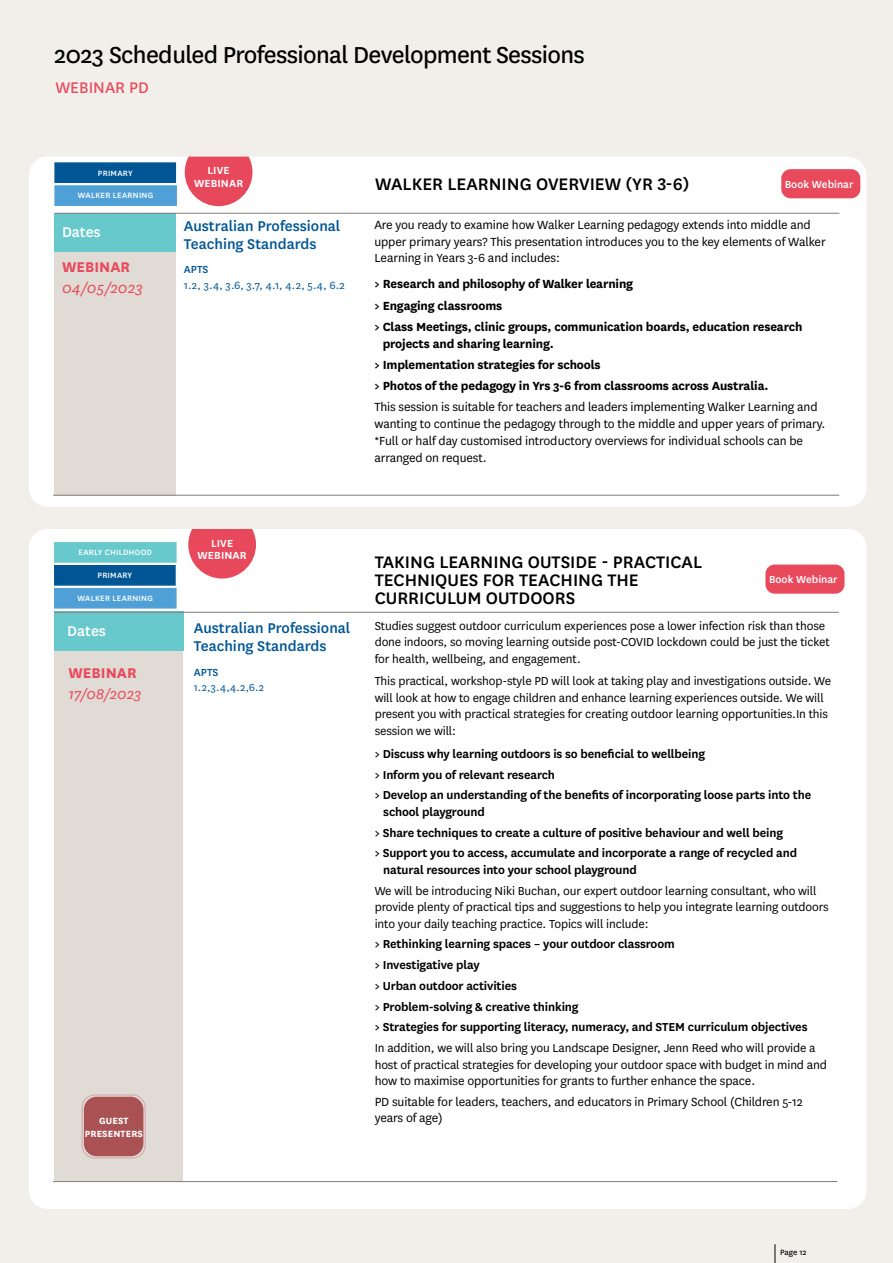
<style>
.page{position:relative;width:893px;height:1263px;background:#f2efeb}
.page>*{position:absolute;margin:0;border:0;box-sizing:border-box;transform-origin:0 0}
.t1{font:27px "National";letter-spacing:-.025em;color:#000}
.t2{font:500 19.5px/18px "National";color:#000}
.t3{font:18px "National";color:#e84a5c}
.t4{font:italic 16.8px "National";color:#e84a5c}
.t5{font:500 16.5px/18px "National";color:#005695}
.t6{font:700 16.5px "National";color:#e84a5c}
.t7{font:500 16.5px "National";color:#fff}
.t8{font:italic 16.5px "National";color:#e84a5c}
.t9{font:13.8px/16.8px "National";letter-spacing:-.01em;color:#000}
.t10{font:700 13.8px/21.1px "National";letter-spacing:-.01em;color:#000}
.t11{font:13.5px/16.5px "National";letter-spacing:-.01em;color:#000}
.t12{font:600 13.5px/20.7px "National";letter-spacing:-.01em;color:#000}
.t13{font:12.3px "National";color:#005695}
.t14{font:500 12px "National";color:#fff}
.t15{font:600 12px/12.3px "National";letter-spacing:.01em;color:#fff;text-align:center}
.t16{font:12px "National";color:#005695}
.t17{font:500 12px "National";color:#005695}
.t18{font:700 10.5px/12.6px "National";letter-spacing:.01em;color:#fff;text-align:center}
.t19{font:500 9px "National";letter-spacing:.025em;color:#fff}
.t20{font:9px "National";color:#000}
.s1{font-size:13.8px}
</style>
<div class="page">
<svg style="left:775px;top:1244px;width:1px;height:19px"></svg>
<div style="left:30px;top:157px;width:836px;height:349px;background:#fff;border-radius:18px"></div>
<div style="left:29px;top:157px;width:837px;height:350px;border:2px solid #fff;border-radius:18px"></div>
<div style="left:54px;top:213px;width:122px;height:39px;background:#68c9cc"></div>
<div style="left:54px;top:252px;width:122px;height:243px;background:#e1dbd5"></div>
<hr style="left:54px;top:213px;width:785px;height:1px;background:#817c77">
<hr style="left:53px;top:495px;width:786px;height:1px;background:#817c77">
<div style="left:782px;top:170px;width:78px;height:28px;background:#e84a5c;border-radius:9px"></div>
<div style="left:781px;top:169px;width:79px;height:29px;border:2px solid #e84a5c;border-radius:9px"></div>
<div style="left:54px;top:162px;width:122px;height:21px;background:#005695;border:2px solid #005695"></div>
<div style="left:54px;top:185px;width:123px;height:21px;background:#50a0d8;border:2px solid #50a0d8"></div>
<svg style="left:185px;top:157px;width:67px;height:49px;background:#eb6373"></svg>
<div style="left:30px;top:530px;width:836px;height:678px;background:#fff;border-radius:18px"></div>
<div style="left:54px;top:612px;width:130px;height:39px;background:#68c9cc"></div>
<div style="left:54px;top:651px;width:128px;height:530px;background:#e1dbd5"></div>
<hr style="left:54px;top:612px;width:785px;height:1px;background:#817c77">
<hr style="left:53px;top:1181px;width:784px;height:1px;background:#817c77">
<div style="left:54px;top:565px;width:122px;height:21px;background:#005695;border:2px solid #005695"></div>
<div style="left:766px;top:565px;width:78px;height:28px;background:#e84a5c;border-radius:9px"></div>
<div style="left:765px;top:564px;width:79px;height:30px;border:2px solid #e84a5c;border-radius:9px"></div>
<div style="left:54px;top:588px;width:123px;height:21px;background:#50a0d8;border:2px solid #50a0d8"></div>
<div style="left:54px;top:542px;width:123px;height:21px;background:#68c9cc;border:2px solid #68c9cc"></div>
<svg style="left:188px;top:529px;width:68px;height:49px;background:#eb6474"></svg>
<div style="left:84px;top:1097px;width:59px;height:59px;background:#a95153;border-radius:13px"></div>
<div style="left:82px;top:1094px;width:64px;height:64px;border:1px solid #d1a3a4;border-radius:13px"></div>
<h1 class="t1" style="left:54px;top:37px;width:532px">2023 Scheduled Professional Development Sessions</h1>
<h3 class="t3" style="left:55px;top:75px;width:95px">WEBINAR PD</h3>
<p class="t19" style="left:98px;top:167px;width:36px">PRIMARY</p>
<p class="t19" style="left:78px;top:190px;width:77px">WALKER LEARNING</p>
<p class="t7" style="left:62px;top:221px;width:40px">Dates</p>
<p class="t6" style="left:62px;top:255px;width:70px">WEBINAR</p>
<p class="t4" style="left:62px;top:277px;width:82px">04/05/2023</p>
<p class="t15" style="left:194px;top:164px;width:51px">LIVE<br>WEBINAR</p>
<p class="t5" style="left:184px;top:216px;width:158px">Australian Professional<br>Teaching Standards</p>
<p class="t17" style="left:184px;top:262px;width:26px">APTS</p>
<p class="t13" style="left:184px;top:277px;width:163px">1.2, 3.4, 3.6, 3.7, 4.1, 4.2, 5.4, 6.2</p>
<h2 class="t2" style="left:375px;top:174px;width:316px">WALKER LEARNING OVERVIEW (YR 3-6)</h2>
<p class="t9" style="left:374px;top:216px;width:453px">Are you ready to examine how Walker Learning pedagogy extends into middle and upper primary years? This presentation introduces you to the key elements of Walker<br>Learning in Years 3-6 and includes:</p>
<p class="t10" style="left:374px;top:273px;width:430px">&gt; Research and philosophy of Walker learning<br>&gt; Engaging classrooms<br>&gt; Class Meetings, clinic groups, communication boards, education research</p>
<p class="t10" style="left:374px;top:332px;width:396px;text-indent:8px">projects and sharing learning.<br>&gt; Implementation strategies for schools<br>&gt; Photos of the pedagogy in Yrs 3-6 from classrooms across Australia.</p>
<p class="t9" style="left:374px;top:398px;width:453px">This session is suitable for teachers and leaders implementing Walker Learning and wanting to continue the pedagogy through to the middle and upper years of primary. *Full or half day customised introductory overviews for individual schools can be arranged on request.</p>
<p class="t14" style="left:785px;top:176px;width:70px">Book Webinar</p>
<p class="t19" style="left:79px;top:546px;width:75px">EARLY CHILDHOOD</p>
<p class="t15" style="left:198px;top:536px;width:51px">LIVE<br>WEBINAR</p>
<h2 class="t2" style="left:375px;top:551px;width:329px">TAKING LEARNING OUTSIDE - PRACTICAL<br>TECHNIQUES FOR TEACHING THE<br>CURRICULUM OUTDOORS</h2>
<p class="t11" style="left:375px;top:616px;width:457px">Studies suggest outdoor curriculum experiences pose a lower infection risk than those done indoors, so moving learning outside post-COVID lockdown could be just the ticket for health, wellbeing, and engagement.</p>
<p class="t11" style="left:375px;top:672px;width:458px">This practical, workshop-style PD will look at taking play and investigations outside. We will look at how to engage children and enhance learning experiences outside. We will present you with practical strategies for creating outdoor learning opportunities.In this session we will:</p>
<p class="t12" style="left:375px;top:742px;width:438px">&gt; Discuss why learning outdoors is so beneficial to wellbeing<br>&gt; Inform you of relevant research<br>&gt; Develop an understanding of the benefits of incorporating loose parts into the</p>
<p class="t12" style="left:375px;top:800px;width:424px;text-indent:9px">school playground<br>&gt; Share techniques to create a culture of positive behaviour and well being<br>&gt; Support you to access, accumulate and incorporate a range of recycled and</p>
<p class="t12" style="left:383px;top:858px;width:255px">natural resources into your school playground</p>
<p class="t11" style="left:375px;top:881px;width:455px">We will be introducing Niki Buchan, our expert outdoor learning consultant, who will provide plenty of practical tips and suggestions to help you integrate learning outdoors into your daily teaching practice. Topics will include:</p>
<p class="t12" style="left:375px;top:933px;width:434px">&gt; Rethinking learning spaces – your outdoor classroom<br>&gt; Investigative play<br>&gt; Urban outdoor activities<br>&gt; Problem-solving &amp; creative thinking<br>&gt; Strategies for supporting literacy, numeracy, and STEM curriculum objectives</p>
<p class="t11" style="left:375px;top:1039px;width:454px">In addition, we will also bring you Landscape Designer, Jenn Reed who will provide a host of practical strategies for developing your outdoor space with budget in mind <span class="s1">and</span></p>
<p class="t9" style="left:375px;top:1070px;width:430px;line-height:20.7px">how to maximise opportunities for grants to further enhance the space.<br>PD suitable for leaders, teachers, and educators in Primary School (Children 5-12</p>
<p class="t9" style="left:375px;top:1109px;width:70px">years of age)</p>
<p class="t19" style="left:98px;top:569px;width:36px">PRIMARY</p>
<p class="t14" style="left:769px;top:571px;width:70px">Book Webinar</p>
<p class="t19" style="left:78px;top:592px;width:77px">WALKER LEARNING</p>
<p class="t5" style="left:194px;top:618px;width:158px">Australian Professional<br>Teaching Standards</p>
<p class="t17" style="left:194px;top:664px;width:26px">APTS</p>
<p class="t16" style="left:194px;top:679px;width:72px">1.2,3.4,4.2,6.2</p>
<p class="t7" style="left:67px;top:620px;width:40px">Dates</p>
<p class="t6" style="left:68px;top:661px;width:70px">WEBINAR</p>
<p class="t8" style="left:68px;top:684px;width:74px">17/08/2023</p>
<p class="t18" style="left:85px;top:1114px;width:60px">GUEST<br>PRESENTERS</p>
<p class="t20" style="left:780px;top:1247px;width:28px">Page 12</p>
</div>
